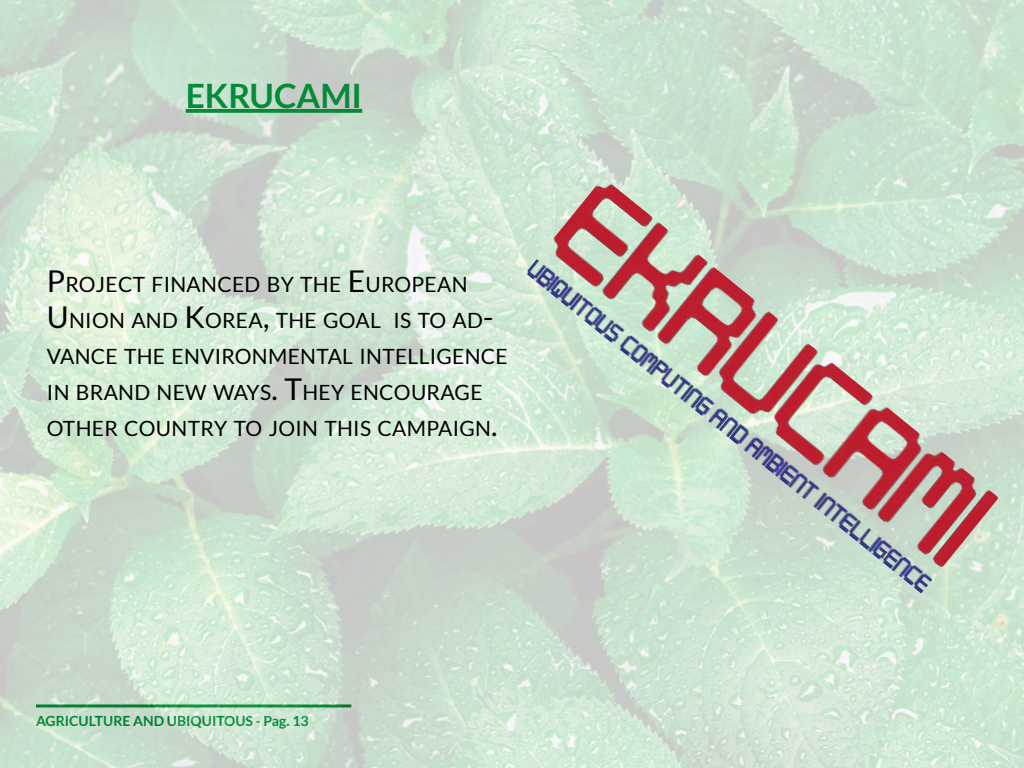
<style>
.page{position:relative;width:1024px;height:768px;background:#fff}
.page>*{position:absolute;margin:0;border:0;box-sizing:border-box;transform-origin:0 0}
.t1{font:700 33.6px "Lato";color:#038b38}
.t2{font:21px/36px "Lato";letter-spacing:.015em;color:#000}
.t3{font:700 14px "Lato";color:#038b38}
.s1{font-size:30px}
</style>
<div class="page">
<img style="left:1px;top:0;width:1023px;height:768px">
<svg style="left:186px;top:109px;width:176px;height:4px"></svg>
<img style="left:526px;top:177px;width:473px;height:417px">
<h1 class="t1" style="left:186px;top:77px;width:178px">EKRUCAMI</h1>
<p class="t2" style="left:47px;top:267px;width:459px"><span class="s1">P</span>ROJECT FINANCED BY THE <span class="s1">E</span>UROPEAN<br><span class="s1">U</span> NION AND <span class="s1">K</span>OREA<span class="s1">,</span> THE GOAL IS TO AD<span class="s1">-</span>VANCE THE ENVIRONMENTAL INTELLIGENCE IN BRAND NEW WAYS<span class="s1">. T</span>HEY ENCOURAGE OTHER COUNTRY TO JOIN TH IS CAMPAIGN<span class="s1">.</span></p>
<p class="t3" style="left:36px;top:713px;width:274px">AGRICULTURE AND UBIQUITOUS - Pag. 13</p>
</div>
